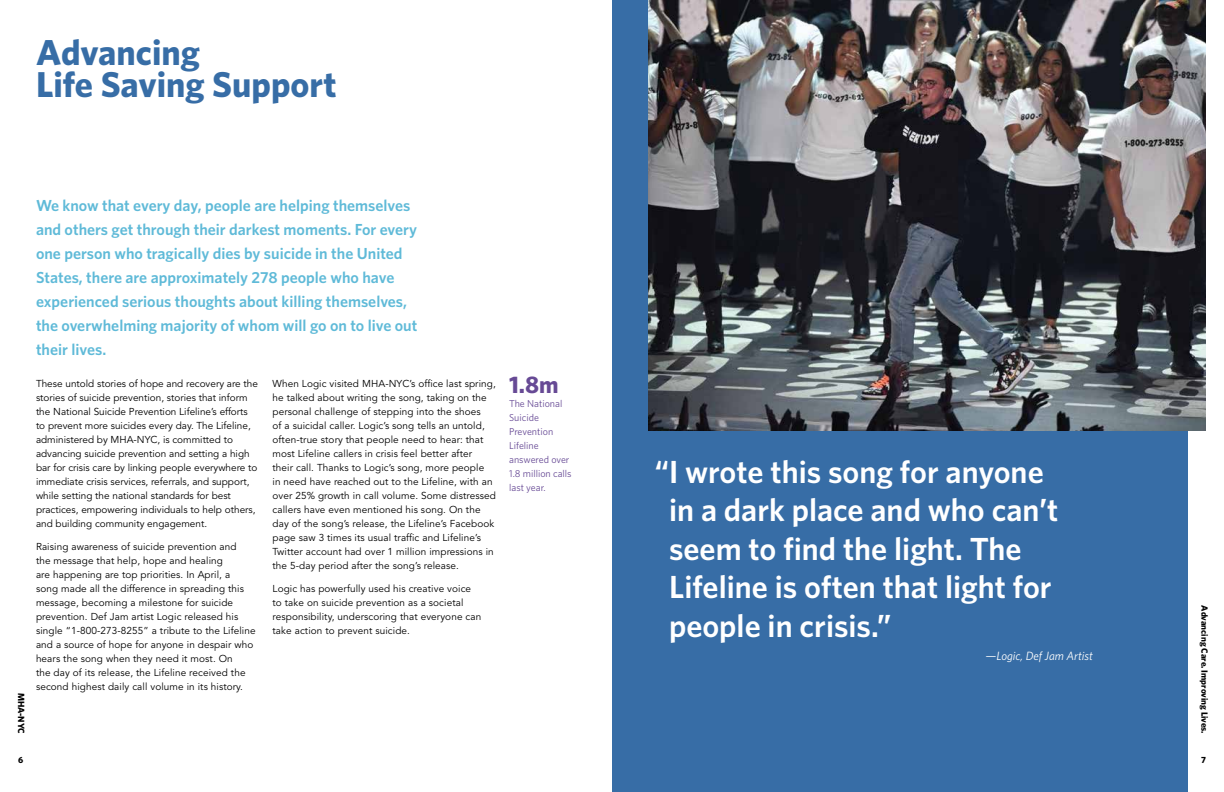
<style>
.page{position:relative;width:1224px;height:792px;background:#fff}
.page>*{position:absolute;margin:0;border:0;box-sizing:border-box;transform-origin:0 0}
.t1{font:700 36px/32px "Whitney";color:#376da6}
.t2{font:600 32px/38.4px "Whitney";color:#fff}
.t3{font:700 24px "Whitney";color:#674a95}
.t4{font:600 16px/24px "Whitney";color:#5fbad8}
.t5{font:italic 12px "Whitney";color:#fff}
.t6{font:10px/14px "Avenir LT Std";letter-spacing:.01em;color:#000}
.t7{font:10px/14px "Whitney";color:#674a95}
.t8{font:700 9px "Whitney";color:#000}
</style>
<div class="page">
<div style="left:612px;top:0;width:576px;height:792px;background:#376da6"></div>
<img style="left:648px;top:0;width:558px;height:431px">
<h1 class="t1" style="left:36px;top:35px;width:302px">Advancing<br>Life Saving Support</h1>
<p class="t8" style="left:27px;top:693px;width:43px;rotate:90deg">MHA-NYC</p>
<p class="t4" style="left:36px;top:193px;width:383px">We know that every day, people are helping themselves and others get through their darkest moments. For every one person who tragically dies by suicide in the United States, there are approximately 278 people who have experienced serious thoughts about killing themselves, the overwhelming majority of whom will go on to live out their lives.</p>
<p class="t6" style="left:36px;top:377px;width:224px">These untold stories of hope and recovery are the stories of suicide prevention, stories that inform the National Suicide Prevention Lifeline’s efforts to prevent more suicides every day. The Lifeline, administered by MHA-NYC, is committed to advancing suicide prevention and setting a high bar for crisis care by linking people everywhere to immediate crisis services, referrals, and support, while setting the national standards for best practices, empowering individuals to help others, and building community engagement.</p>
<p class="t6" style="left:36px;top:540px;width:221px">Raising awareness of suicide prevention and<br>the message that help, hope and healing<br>are happening are top priorities. In April, a<br>song made all the difference in spreading this message, becoming a milestone for suicide prevention. Def Jam artist Logic released his single “1-800-273-8255” a tribute to the Lifeline and a source of hope for anyone in despair who hears the song when they need it most. On<br>the day of its release, the Lifeline received the second highest daily call volume in its history.</p>
<p class="t6" style="left:273px;top:377px;width:225px">When Logic visited MHA-NYC’s office last spring, he talked about writing the song, taking on the personal challenge of stepping into the shoes<br>of a suicidal caller. Logic’s song tells an untold, often-true story that people need to hear: that most Lifeline callers in crisis feel better after<br>their call. Thanks to Logic’s song, more people<br>in need have reached out to the Lifeline, with an over 25% growth in call volume. Some distressed callers have even mentioned his song. On the day of the song’s release, the Lifeline’s Facebook page saw 3 times its usual traffic and Lifeline’s Twitter account had over 1 million impressions in the 5-day period after the song’s release.</p>
<p class="t6" style="left:273px;top:582px;width:210px">Logic has powerfully used his creative voice to take on suicide prevention as a societal responsibility, underscoring that everyone can take action to prevent suicide.</p>
<h3 class="t3" style="left:509px;top:370px;width:51px">1.8m</h3>
<p class="t7" style="left:509px;top:396px;width:64px">The National<br>Suicide<br>Prevention<br>Lifeline answered over<br>1.8 million calls last year.</p>
<h2 class="t2" style="left:669px;top:452px;width:391px;text-indent:-14px">“I wrote this song for anyone in a dark place and who can’t seem to find the light. The<br>Lifeline is often that light for people in crisis.”</h2>
<p class="t5" style="left:985px;top:649px;width:109px">—Logic, Def Jam Artist</p>
<p class="t8" style="left:1210px;top:605px;width:130px;rotate:90deg">Advancing Care. Improving Lives.</p>
<p class="t8" style="left:18px;top:755px;width:7px">6</p>
<p class="t8" style="left:1201px;top:755px;width:6px">7</p>
</div>
